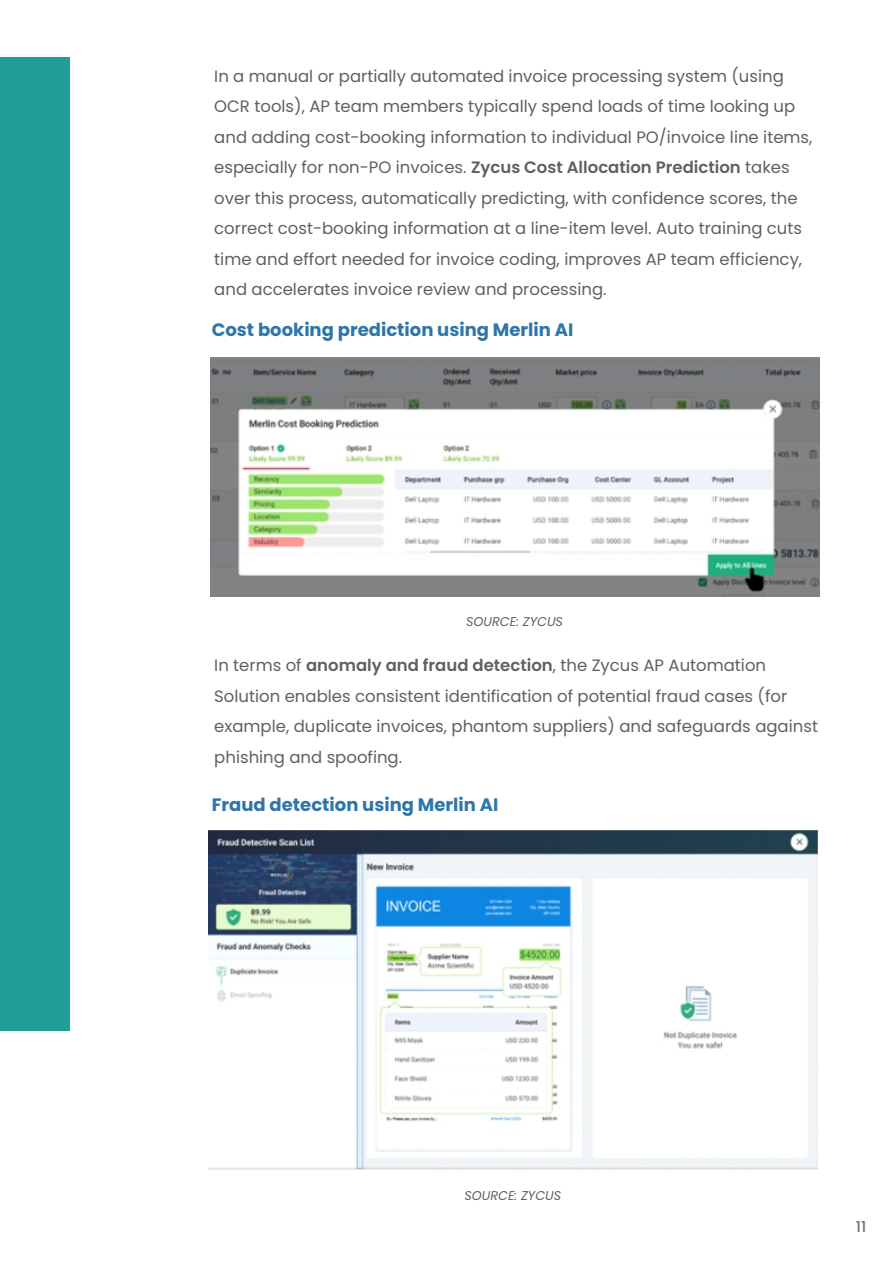
<style>
.page{position:relative;width:893px;height:1263px;background:#fff}
.page>*{position:absolute;margin:0;border:0;box-sizing:border-box;transform-origin:0 0}
.t1{font:700 18px "Poppins";color:#2e76aa}
.t2{font:16.5px/30.6px "Poppins";color:#606062}
.t3{font:500 15px "Poppins";color:#727376}
.t4{font:italic 12.75px "Poppins";color:#606062}
.s1{font-weight:600}
</style>
<div class="page">
<img style="left:210px;top:357px;width:609px;height:239px">
<img style="left:208px;top:831px;width:609px;height:338px">
<div style="left:0;top:57px;width:69px;height:973px;background:#209d96"></div>
<p class="t2" style="left:214px;top:60px;width:600px">In a manual or partially automated invoice processing system (using OCR tools), AP team members typically spend loads of time looking up and adding cost-booking information to individual PO/invoice line items, especially for non-PO invoices. <span class="s1">Zycus Cost Allocation Prediction</span> takes over this process, automatically predicting, with confidence scores, the correct cost-booking information at a line-item level. Auto training cuts time and effort needed for invoice coding, improves AP team efficiency, and accelerates invoice review and processing.</p>
<p class="t1" style="left:212px;top:317px;width:363px">Cost booking prediction using Merlin AI</p>
<p class="t4" style="left:466px;top:613px;width:98px">SOURCE: ZYCUS</p>
<p class="t2" style="left:214px;top:650px;width:605px">In terms of <span class="s1">anomaly and fraud detection</span>, the Zycus AP Automation Solution enables consistent identification of potential fraud cases (for example, duplicate invoices, phantom suppliers) and safeguards against phishing and spoofing.</p>
<p class="t1" style="left:212px;top:792px;width:288px">Fraud detection using Merlin AI</p>
<p class="t4" style="left:464px;top:1187px;width:98px">SOURCE: ZYCUS</p>
<p class="t3" style="left:856px;top:1216px;width:12px">11</p>
</div>
